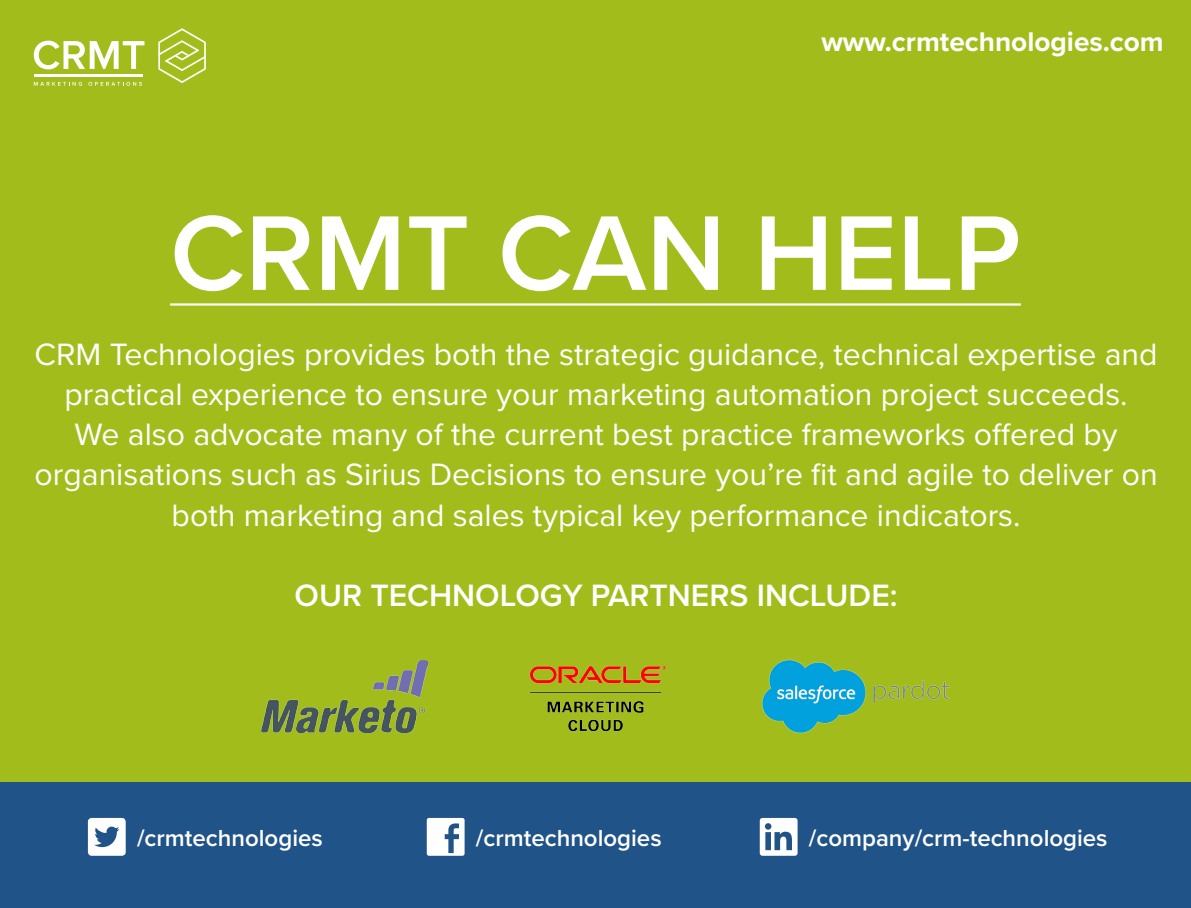
<style>
.page{position:relative;width:1191px;height:908px;background:#fff}
.page>*{position:absolute;margin:0;border:0;box-sizing:border-box;transform-origin:0 0}
.t1{font:600 110px "Proxima Nova";color:#fff}
.t2{font:32px/40px "Proxima Nova";color:#fff;text-align:center}
.t3{font:600 32px "Proxima Nova";color:#fff}
.t4{font:700 28px "Proxima Nova";color:#fff}
.t5{font:600 24px "Proxima Nova";color:#fff}
</style>
<div class="page">
<div style="left:0;top:0;width:1191px;height:907px;background:#a2bd1b"></div>
<div style="left:0;top:782px;width:1191px;height:125px;background:#205387"></div>
<svg style="left:158px;top:28px;width:48px;height:55px"></svg>
<svg style="left:34px;top:41px;width:110px;height:28px"></svg>
<svg style="left:34px;top:82px;width:48px;height:4px"></svg>
<svg style="left:88px;top:82px;width:54px;height:4px"></svg>
<hr style="left:34px;top:75px;width:108px;height:2px;background:#fff">
<hr style="left:170px;top:303px;width:850px;height:2px;background:#fff">
<svg style="left:88px;top:817px;width:38px;height:38px"></svg>
<svg style="left:427px;top:817px;width:37px;height:38px"></svg>
<svg style="left:759px;top:817px;width:38px;height:38px"></svg>
<img style="left:261px;top:660px;width:167px;height:72px">
<img style="left:762px;top:659px;width:188px;height:75px">
<img style="left:529px;top:665px;width:138px;height:67px">
<p class="t4" style="left:821px;top:24px;width:344px">www.crmtechnologies.com</p>
<p class="t1" style="left:170px;top:187px;width:852px">CRMT CAN HELP</p>
<p class="t2" style="left:35px;top:335px;width:1124px">CRM Technologies provides both the strategic guidance, technical expertise and practical experience to ensure your marketing automation project succeeds.<br>We also advocate many of the current best practice frameworks offered by organisations such as Sirius Decisions to ensure you’re fit and agile to deliver on both marketing and sales typical key performance indicators.</p>
<p class="t3" style="left:294px;top:575px;width:604px">OUR TECHNOLOGY PARTNERS INCLUDE:</p>
<p class="t5" style="left:137px;top:823px;width:187px">/crmtechnologies</p>
<p class="t5" style="left:476px;top:823px;width:187px">/crmtechnologies</p>
<p class="t5" style="left:809px;top:823px;width:300px">/company/crm-technologies</p>
</div>
